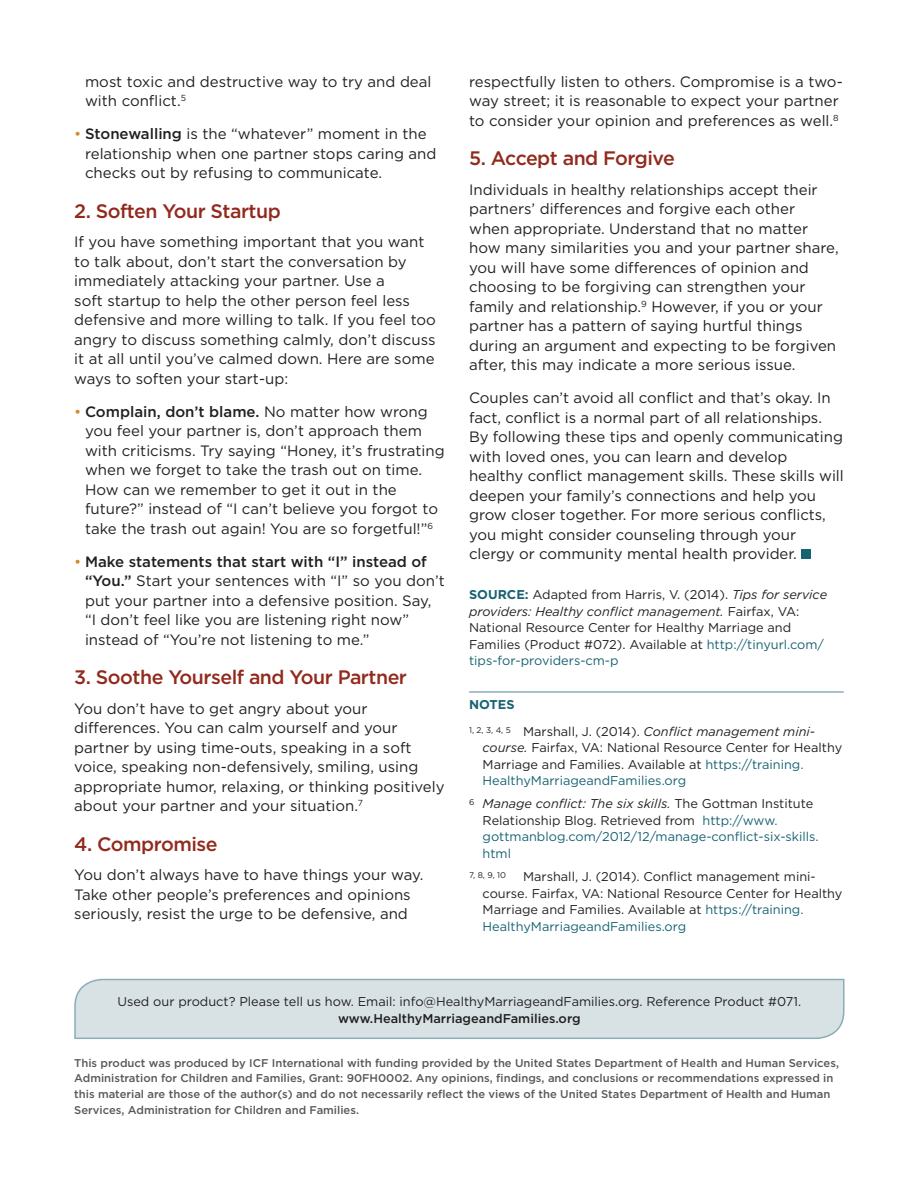
<style>
.page{position:relative;width:918px;height:1188px;background:#fff}
.page>*{position:absolute;margin:0;border:0;box-sizing:border-box;transform-origin:0 0}
.t1{font:500 19.5px "Gotham";letter-spacing:-.025em;color:#912a1d}
.t2{font:15px/19.5px "Gotham";color:#231f20}
.t3{font:12.75px/16.5px "Gotham";color:#231f20}
.t4{font:12.75px/16.5px "Gotham";color:#186372}
.t5{font:700 12.75px "Gotham";color:#186372}
.t6{font:500 11.25px/15.8px "Gotham";color:#57585a}
.t7{font:8.25px "Gotham";color:#231f20}
.s1{color:#d68828}
.s2{font-weight:500}
.s3{font-weight:700;color:#186372}
.s4{font-style:italic}
.s5{color:#186372}
.s6{font-style:italic;color:#231f20}
.s7{color:#231f20}
</style>
<div class="page">
<hr style="left:469px;top:691px;width:375px;height:2px;background:#8aadb6">
<div style="left:801px;top:550px;width:10px;height:9px;background:#186372"></div>
<svg style="left:74px;top:978px;width:771px;height:61px;background:#d4dfe3"></svg>
<p class="t2" style="left:85px;top:71px;width:348px">most toxic and destructive way to try and deal with conflict.<sup>5</sup></p>
<p class="t2" style="left:85px;top:124px;width:353px;text-indent:-11px"><span class="s1">•</span> <span class="s2">Stonewalling</span> is the “whatever” moment in the relationship when one partner stops caring and checks out by refusing to communicate.</p>
<h3 class="t1" style="left:74px;top:200px;width:208px">2. Soften Your Startup</h3>
<p class="t2" style="left:74px;top:232px;width:363px">If you have something important that you want to talk about, don’t start the conversation by immediately attacking your partner. Use a<br>soft startup to help the other person feel less defensive and more willing to talk. If you feel too angry to discuss something calmly, don’t discuss it at all until you’ve calmed down. Here are some ways to soften your start-up:</p>
<p class="t2" style="left:85px;top:401px;width:361px;text-indent:-11px"><span class="s1">•</span> <span class="s2">Complain, don’t blame.</span> No matter how wrong you feel your partner is, don’t approach them with criticisms. Try saying “Honey, it’s frustrating when we forget to take the trash out on time.<br>How can we remember to get it out in the future?” instead of “I can’t believe you forgot to take the trash out again! You are so forgetful!”<sup>6</sup></p>
<p class="t2" style="left:85px;top:551px;width:361px;text-indent:-11px"><span class="s1">•</span> <span class="s2">Make statements that start with “I” instead of “You.”</span> Start your sentences with “I” so you don’t put your partner into a defensive position. Say, “I don’t feel like you are listening right now” instead of “You’re not listening to me.”</p>
<h3 class="t1" style="left:74px;top:666px;width:334px">3. Soothe Yourself and Your Partner</h3>
<p class="t2" style="left:74px;top:698px;width:372px">You don’t have to get angry about your differences. You can calm yourself and your partner by using time-outs, speaking in a soft voice, speaking non-defensively, smiling, using appropriate humor, relaxing, or thinking positively about your partner and your situation.<sup>7</sup></p>
<h3 class="t1" style="left:74px;top:833px;width:145px">4. Compromise</h3>
<p class="t2" style="left:74px;top:865px;width:351px">You don’t always have to have things your way.<br>Take other people’s preferences and opinions seriously, resist the urge to be defensive, and</p>
<p class="t2" style="left:469px;top:71px;width:375px">respectfully listen to others. Compromise is a two&shy;way street; it is reasonable to expect your partner to consider your opinion and preferences as well.<sup>8</sup></p>
<h3 class="t1" style="left:469px;top:147px;width:207px">5. Accept and Forgive</h3>
<p class="t2" style="left:469px;top:179px;width:371px">Individuals in healthy relationships accept their partners’ differences and forgive each other when appropriate. Understand that no matter how many similarities you and your partner share, you will have some differences of opinion and choosing to be forgiving can strengthen your family and relationship.<sup>9</sup> However, if you or your partner has a pattern of saying hurtful things during an argument and expecting to be forgiven after, this may indicate a more serious issue.</p>
<p class="t2" style="left:469px;top:388px;width:376px">Couples can’t avoid all conflict and that’s okay. In fact, conflict is a normal part of all relationships.<br>By following these tips and openly communicating with loved ones, you can learn and develop healthy conflict management skills. These skills will deepen your family’s connections and help you grow closer together. For more serious conflicts, you might consider counseling through your clergy or community mental health provider.</p>
<p class="t3" style="left:469px;top:586px;width:360px"><span class="s3">SOURCE:</span> Adapted from Harris, V. (2014). <span class="s4">Tips for service providers: Healthy conflict management.</span> Fairfax, VA:<br>National Resource Center for Healthy Marriage and Families (Product #072). Available at <span class="s5">http://tinyurl.com/ tips-for-providers-cm-p</span></p>
<h4 class="t5" style="left:469px;top:697px;width:47px">NOTES</h4>
<p class="t7" style="left:469px;top:725px;width:43px">1, 2, 3, 4, 5</p>
<p class="t3" style="left:483px;top:723px;width:361px;text-indent:41px">Marshall, J. (2014). <span class="s4">Conflict management mini&shy;course.</span> Fairfax, VA: National Resource Center for Healthy Marriage and Families. Available at <span class="s5">https://training.<br>HealthyMarriageandFamilies.org</span></p>
<p class="t7" style="left:469px;top:798px;width:7px">6</p>
<p class="t4" style="left:483px;top:795px;width:338px"><span class="s6">Manage conflict: The six skills.</span> <span class="s7">The Gottman Institute Relationship Blog. Retrieved from</span> http://www. gottmanblog.com/2012/12/manage-conflict-six-skills. html</p>
<p class="t7" style="left:469px;top:871px;width:39px">7, 8, 9, 10</p>
<p class="t3" style="left:483px;top:868px;width:361px;text-indent:40px">Marshall, J. (2014). Conflict management mini&shy;course. Fairfax, VA: National Resource Center for Healthy Marriage and Families. Available at <span class="s5">https://training.<br>HealthyMarriageandFamilies.org</span></p>
<p class="t3" style="left:117px;top:992px;width:685px;line-height:17.2px;text-align:center">Used our product? Please tell us how. Email: info@HealthyMarriageandFamilies.org. Reference Product #071. <span class="s2">www.HealthyMarriageandFamilies.org</span></p>
<p class="t6" style="left:74px;top:1054px;width:766px">This product was produced by ICF International with funding provided by the United States Department of Health and Human Services, Administration for Children and Families, Grant: 90FH0002. Any opinions, findings, and conclusions or recommendations expressed in this material are those of the author(s) and do not necessarily reflect the views of the United States Department of Health and Human Services, Administration for Children and Families.</p>
</div>
